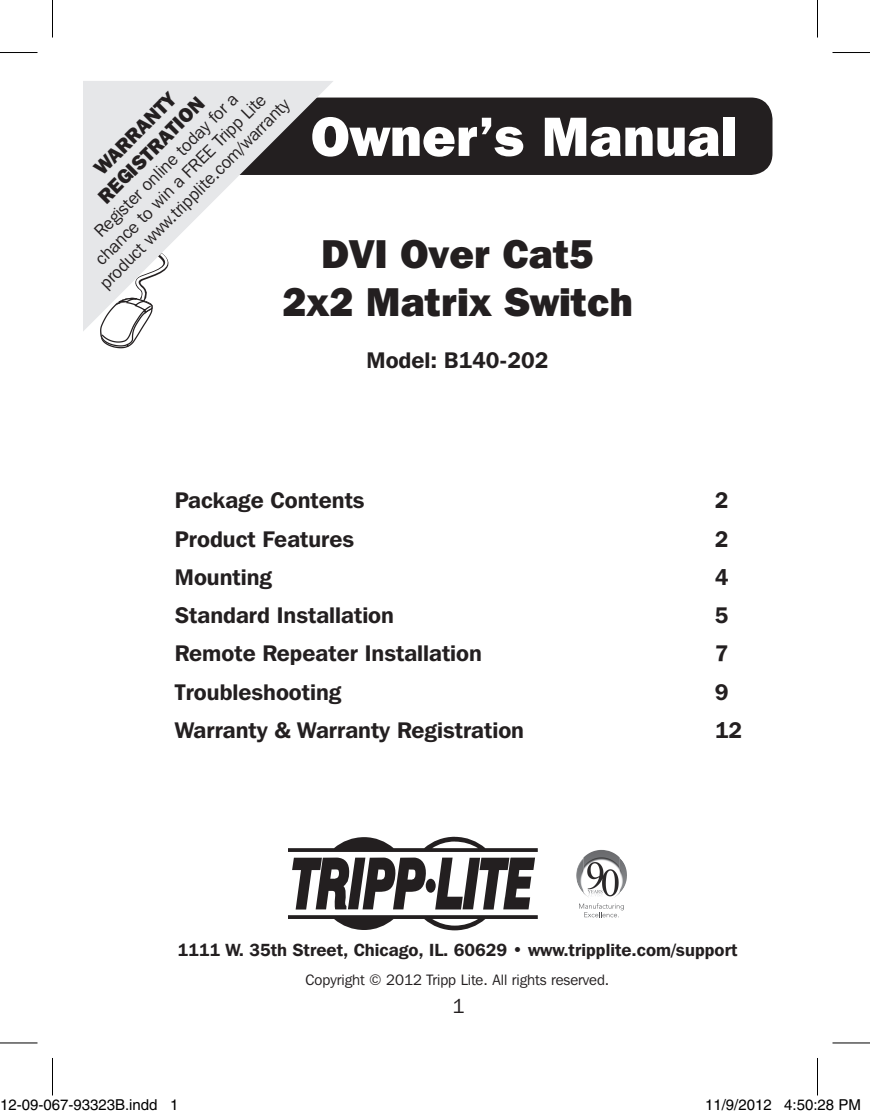
<style>
.page{position:relative;width:870px;height:1118px;background:#fff}
.page>*{position:absolute;margin:0;border:0;box-sizing:border-box;transform-origin:0 0}
.No_Spacing{font:800 55px "Franklin Gothic IT Cby BT";color:#fff}
.No_Spacing-2{font:800 40px/48px "Franklin Gothic IT Cby BT";color:#231f20;text-align:center}
.No_Spacing-3{font:600 22.5px "Franklin Gothic IT Cby BT";color:#231f20}
.t1{font:800 20px/23px "Franklin Gothic IT Cby BT";color:#231f20;text-align:center}
.t2{font:20px "Franklin Gothic IT Cby BT";color:#231f20}
.t3{font:17.5px/20.2px "Franklin Gothic IT Cby BT";color:#231f20;text-align:center}
.No_Spacing-4{font:600 17.5px "Franklin Gothic IT Cby BT";color:#231f20}
.No_Spacing-5{font:15px "Franklin Gothic IT Cby BT";color:#231f20}
.t4{font:15px "Helvetica";color:#000}
</style>
<div class="page">
<div style="left:142px;top:98px;width:630px;height:77px;background:#231f20;border-radius:22px"></div>
<svg style="left:288px;top:836px;width:250px;height:73px"></svg>
<svg style="left:288px;top:915px;width:250px;height:15px"></svg>
<img style="left:583px;top:850px;width:17px;height:47px">
<img style="left:576px;top:859px;width:7px;height:30px">
<img style="left:620px;top:861px;width:7px;height:31px">
<svg style="left:579px;top:903px;width:45px;height:14px"></svg>
<svg style="left:100px;top:331px;width:41px;height:18px"></svg>
<svg style="left:83px;top:81px;width:251px;height:250px;fill:#e6e7e9"></svg>
<hr style="left:0;top:52px;width:38px;height:1px;background:#000">
<hr style="left:832px;top:52px;width:38px;height:1px;background:#000">
<hr style="left:0;top:1042px;width:38px;height:1px;background:#000">
<hr style="left:832px;top:1042px;width:38px;height:1px;background:#000">
<hr style="left:52px;top:0;width:1px;height:38px;background:#000">
<hr style="left:52px;top:1058px;width:1px;height:37px;background:#000">
<hr style="left:817px;top:0;width:1px;height:38px;background:#000">
<hr style="left:817px;top:1058px;width:1px;height:37px;background:#000">
<div style="left:23px;top:1100px;width:6px;height:10px;border:1px solid #fff;border-radius:50%"></div>
<div style="left:22px;top:1099px;width:8px;height:12px;border:1px solid #fff;border-radius:50%"></div>
<div style="left:45px;top:1100px;width:5px;height:10px;border:1px solid #fff;border-radius:50%"></div>
<div style="left:43px;top:1099px;width:9px;height:12px;border:1px solid #fff;border-radius:50%"></div>
<div style="left:748px;top:1100px;width:6px;height:10px;border:1px solid #fff;border-radius:50%"></div>
<div style="left:747px;top:1099px;width:8px;height:12px;border:1px solid #fff;border-radius:50%"></div>
<div style="left:807px;top:1100px;width:5px;height:10px;border:1px solid #fff;border-radius:50%"></div>
<div style="left:805px;top:1099px;width:8px;height:12px;border:1px solid #fff;border-radius:50%"></div>
<p class="t1" style="left:77px;top:175px;width:143px;rotate:-45deg">WARRANTY<br>REGISTRATION</p>
<p class="t3" style="left:67px;top:250px;width:262px;rotate:-45deg">Register online today for a<br>chance to win a FREE Tripp Lite product www.tripplite.com/warranty</p>
<p class="No_Spacing" style="left:311px;top:101px;width:428px">Owner’s Manual</p>
<p class="No_Spacing-2" style="left:282px;top:228px;width:352px">DVI Over Cat5<br>2x2 Matrix Switch</p>
<p class="No_Spacing-3" style="left:367px;top:345px;width:183px">Model: B140-202</p>
<p class="No_Spacing-3" style="left:175px;top:486px;width:191px">Package Contents</p>
<p class="No_Spacing-3" style="left:715px;top:486px;width:15px">2</p>
<p class="No_Spacing-3" style="left:175px;top:524px;width:181px">Product Features</p>
<p class="No_Spacing-3" style="left:715px;top:524px;width:15px">2</p>
<p class="No_Spacing-3" style="left:175px;top:562px;width:99px">Mounting</p>
<p class="No_Spacing-3" style="left:715px;top:562px;width:15px">4</p>
<p class="No_Spacing-3" style="left:175px;top:601px;width:221px">Standard Installation</p>
<p class="No_Spacing-3" style="left:715px;top:601px;width:15px">5</p>
<p class="No_Spacing-3" style="left:175px;top:639px;width:309px">Remote Repeater Installation</p>
<p class="No_Spacing-3" style="left:715px;top:639px;width:15px">7</p>
<p class="No_Spacing-3" style="left:175px;top:677px;width:168px">Troubleshooting</p>
<p class="No_Spacing-3" style="left:715px;top:677px;width:15px">9</p>
<p class="No_Spacing-3" style="left:175px;top:715px;width:351px">Warranty &amp; Warranty Registration</p>
<p class="No_Spacing-3" style="left:715px;top:715px;width:29px">12</p>
<p class="No_Spacing-4" style="left:177px;top:939px;width:562px">1111 W. 35th Street, Chicago, IL. 60629 • www.tripplite.com/support</p>
<p class="No_Spacing-5" style="left:306px;top:971px;width:305px">Copyright © 2012 Tripp Lite. All rights reserved.</p>
<p class="t2" style="left:452px;top:994px;width:13px">1</p>
<p class="t4" style="left:0;top:1096px;width:180px">12-09-067-93323B.indd 1</p>
<p class="t4" style="left:705px;top:1096px;width:157px">11/9/2012 4:50:28 PM</p>
</div>
